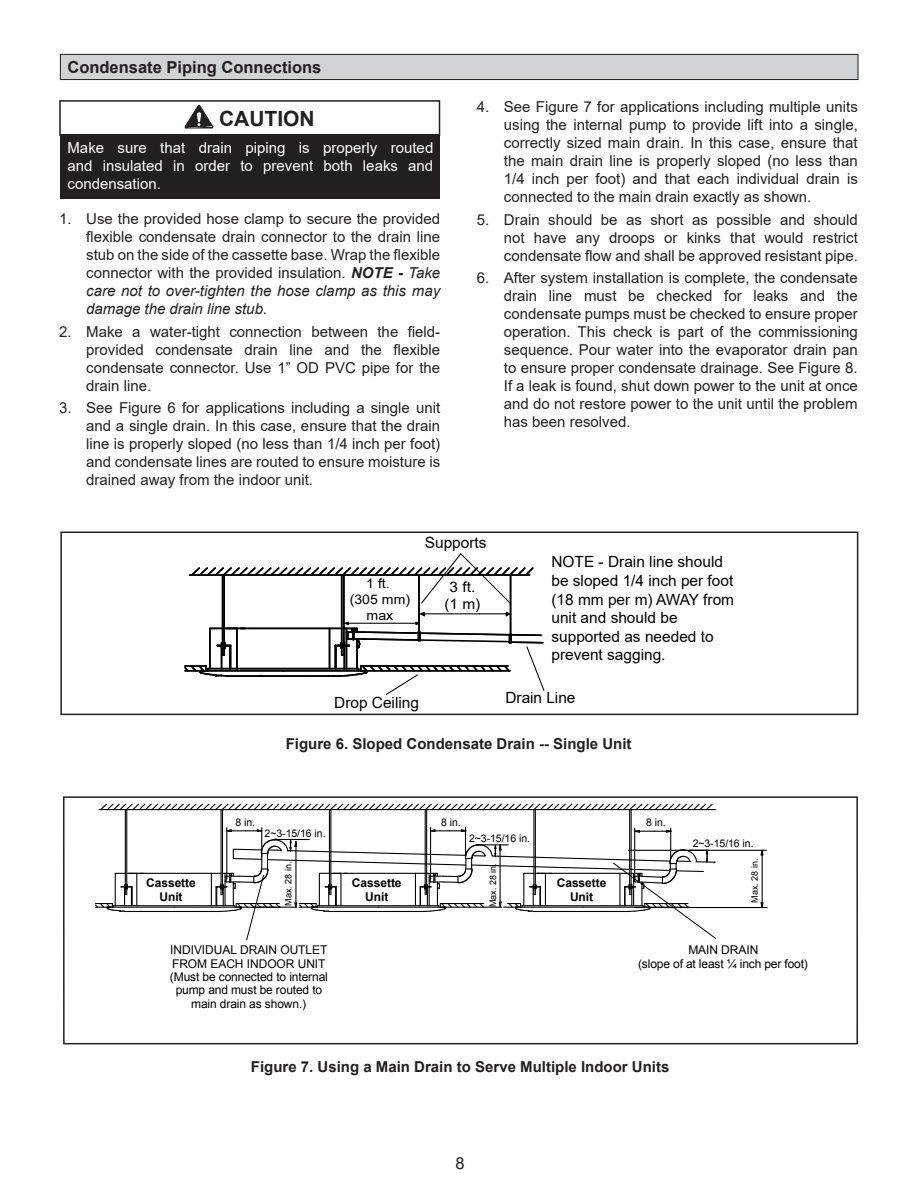
<style>
.page{position:relative;width:918px;height:1188px;background:#fff}
.page>*{position:absolute;margin:0;border:0;box-sizing:border-box;transform-origin:0 0}
.WARNING_20pt{font:700 21px "Arial";color:#231f20}
.t1{font:700 16.5px "Arial";color:#231f20}
.t2{font:16.5px "Arial";color:#231f20}
.t3{font:15.45px/18.6px "Arial";color:#000}
.t4{font:15px/18px "Arial";color:#231f20;text-align:justify}
.t5{font:15px/18px "Arial";color:#fff;text-align:justify}
.Data_Cell_Left{font:700 15px "Arial";color:#231f20}
.t6{font:14.4px/17.4px "Arial";color:#000;text-align:center;scale:1.07 1}
.t7{font:13.2px/15.9px "Arial";color:#000;text-align:center;scale:1.07 1}
.t8{font:12px/13.4px "Arial";letter-spacing:-.01em;color:#000;text-align:center}
.t9{font:700 12px/14.4px "Arial";letter-spacing:-.005em;color:#000;text-align:center}
.t10{font:10.5px "Arial";letter-spacing:-.005em;color:#000}
.t11{font:9px "Arial";color:#000}
.s1{font-weight:700;font-style:italic}
.s2{font-style:italic}
</style>
<div class="page">
<div style="left:60px;top:54px;width:798px;height:26px;background:#d1d2d4"></div>
<div style="left:60px;top:54px;width:798px;height:26px;border:1px solid #231f20"></div>
<svg style="left:184px;top:104px;width:30px;height:25px"></svg>
<div style="left:59px;top:100px;width:381px;height:36px;border:2px solid #231f20"></div>
<div style="left:61px;top:135px;width:379px;height:64px;background:#231f20"></div>
<hr style="left:405px;top:809px;width:311px;height:1px;background:#000">
<svg style="left:99px;top:803px;width:615px;height:8px"></svg>
<hr style="left:126px;top:810px;width:1px;height:75px;background:#000">
<hr style="left:125px;top:810px;width:1px;height:75px;background:#000">
<hr style="left:222px;top:810px;width:1px;height:75px;background:#000">
<hr style="left:221px;top:810px;width:1px;height:75px;background:#000">
<hr style="left:330px;top:810px;width:1px;height:75px;background:#000">
<hr style="left:329px;top:810px;width:1px;height:75px;background:#000">
<hr style="left:426px;top:810px;width:1px;height:75px;background:#000">
<hr style="left:425px;top:810px;width:1px;height:75px;background:#000">
<hr style="left:535px;top:810px;width:1px;height:75px;background:#000">
<hr style="left:533px;top:810px;width:1px;height:75px;background:#000">
<hr style="left:631px;top:810px;width:1px;height:75px;background:#000">
<hr style="left:629px;top:810px;width:1px;height:75px;background:#000">
<hr style="left:762px;top:850px;width:1px;height:58px;background:#000">
<svg style="left:760px;top:849px;width:4px;height:7px"></svg>
<svg style="left:760px;top:902px;width:4px;height:7px"></svg>
<hr style="left:629px;top:850px;width:137px;height:1px;background:#000">
<hr style="left:635px;top:907px;width:132px;height:1px;background:#000">
<svg style="left:95px;top:825px;width:622px;height:116px"></svg>
<hr style="left:253px;top:907px;width:43px;height:1px;background:#000">
<div style="left:63px;top:796px;width:795px;height:248px;border:2px solid #231f20"></div>
<svg style="left:184px;top:553px;width:361px;height:142px"></svg>
<div style="left:60px;top:532px;width:798px;height:183px;border:2px solid #231f20"></div>
<p class="t1" style="left:68px;top:56px;width:255px">Condensate Piping Connections</p>
<p class="WARNING_20pt" style="left:219px;top:103px;width:97px">CAUTION</p>
<p class="t5" style="left:68px;top:138px;width:367px">Make sure that drain piping is properly routed and insulated in order to prevent both leaks and condensation.</p>
<p class="t4" style="left:86px;top:210px;width:355px;text-indent:-27px">1. Use the provided hose clamp to secure the provided flexible condensate drain connector to the drain line stub on the side of the cassette base. Wrap the flexible connector with the provided insulation. <span class="s1">NOTE -</span> <span class="s2">Take care not to over-tighten the hose clamp as this may damage the drain line stub.</span></p>
<p class="t4" style="left:86px;top:323px;width:355px;text-indent:-27px">2. Make a water-tight connection between the field&shy;provided condensate drain line and the flexible condensate connector. Use 1” OD PVC pipe for the drain line.</p>
<p class="t4" style="left:86px;top:399px;width:355px;text-indent:-27px">3. See Figure 6 for applications including a single unit and a single drain. In this case, ensure that the drain line is properly sloped (no less than 1/4 inch per foot) and condensate lines are routed to ensure moisture is drained away from the indoor unit.</p>
<p class="t4" style="left:504px;top:98px;width:356px;text-indent:-27px">4. See Figure 7 for applications including multiple units using the internal pump to provide lift into a single, correctly sized main drain. In this case, ensure that the main drain line is properly sloped (no less than 1/4 inch per foot) and that each individual drain is connected to the main drain exactly as shown.</p>
<p class="t4" style="left:504px;top:210px;width:356px;text-indent:-27px">5. Drain should be as short as possible and should not have any droops or kinks that would restrict condensate flow and shall be approved resistant pipe.</p>
<p class="t4" style="left:504px;top:269px;width:356px;text-indent:-27px">6. After system installation is complete, the condensate drain line must be checked for leaks and the condensate pumps must be checked to ensure proper operation. This check is part of the commissioning sequence. Pour water into the evaporator drain pan to ensure proper condensate drainage. See Figure 8.<br>If a leak is found, shut down power to the unit at once and do not restore power to the unit until the problem has been resolved.</p>
<p class="t7" style="left:350px;top:576px;width:58px">1 ft.<br>(305 mm) max</p>
<p class="t3" style="left:425px;top:534px;width:63px">Supports</p>
<p class="t6" style="left:444px;top:578px;width:35px">3 ft. (1 m)</p>
<p class="t3" style="left:551px;top:553px;width:184px">NOTE - Drain line should be sloped 1/4 inch per foot (18 mm per m) AWAY from unit and should be supported as needed to prevent sagging.</p>
<p class="t3" style="left:334px;top:693px;width:86px">Drop Ceiling</p>
<p class="t3" style="left:506px;top:688px;width:71px">Drain Line</p>
<p class="t9" style="left:146px;top:876px;width:51px">Cassette<br>Unit</p>
<p class="Data_Cell_Left" style="left:286px;top:733px;width:347px">Figure 6. Sloped Condensate Drain -- Single Unit</p>
<p class="t10" style="left:235px;top:815px;width:21px">8 in.</p>
<p class="t10" style="left:441px;top:815px;width:21px">8 in.</p>
<p class="t10" style="left:646px;top:815px;width:21px">8 in.</p>
<p class="t11" style="left:283px;top:906px;width:46px;rotate:-90deg">Max. 28 in.</p>
<p class="t11" style="left:487px;top:907px;width:46px;rotate:-90deg">Max. 28 in.</p>
<p class="t10" style="left:265px;top:827px;width:62px">2~3-15/16 in.</p>
<p class="t10" style="left:469px;top:831px;width:62px">2~3-15/16 in.</p>
<p class="t9" style="left:352px;top:876px;width:51px">Cassette<br>Unit</p>
<p class="t9" style="left:557px;top:876px;width:51px">Cassette<br>Unit</p>
<p class="t10" style="left:693px;top:836px;width:62px">2~3-15/16 in.</p>
<p class="t11" style="left:749px;top:903px;width:46px;rotate:-90deg">Max. 28 in.</p>
<p class="t8" style="left:170px;top:944px;width:159px">INDIVIDUAL DRAIN OUTLET<br>FROM EACH INDOOR UNIT (Must be connected to internal pump and must be routed to main drain as shown.)</p>
<p class="t8" style="left:638px;top:944px;width:171px">MAIN DRAIN<br>(slope of at least ¼ inch per foot)</p>
<p class="Data_Cell_Left" style="left:251px;top:1056px;width:420px">Figure 7. Using a Main Drain to Serve Multiple Indoor Units</p>
<p class="t2" style="left:455px;top:1151px;width:11px">8</p>
</div>
